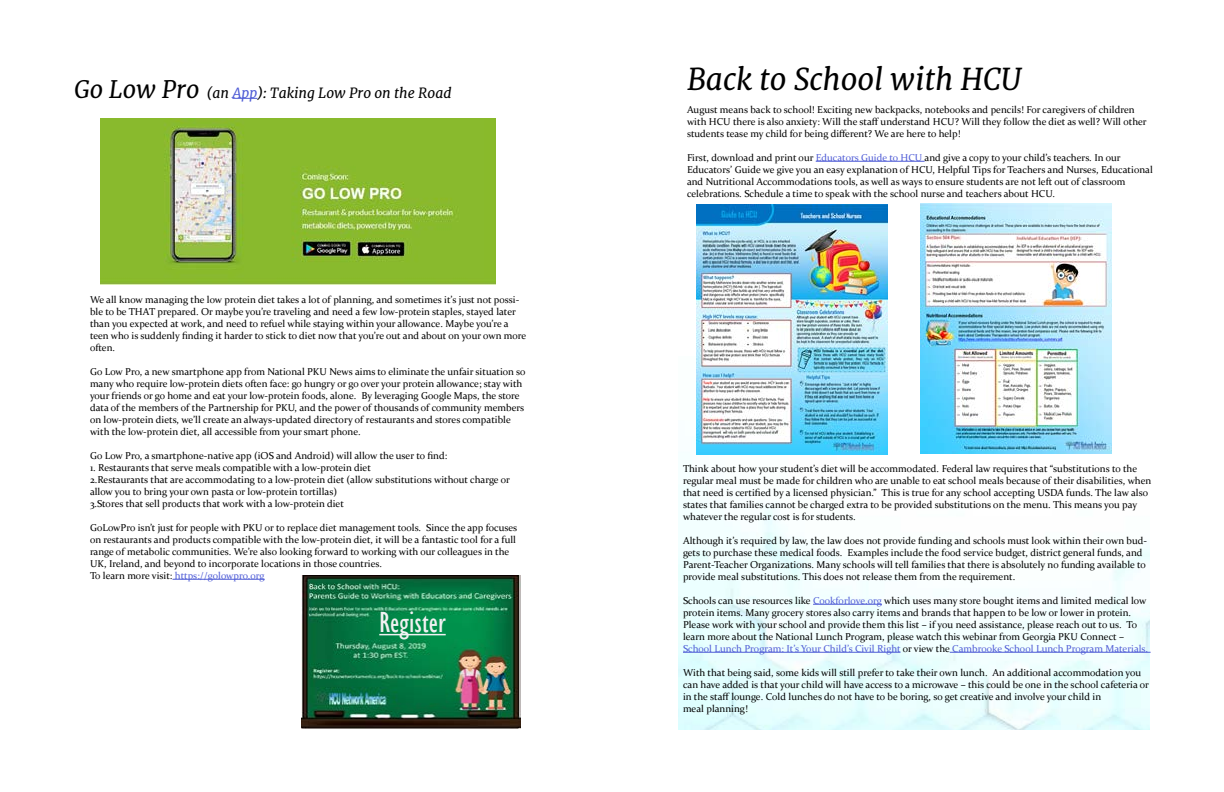
<style>
.page{position:relative;width:1224px;height:792px;background:#fff}
.page>*{position:absolute;margin:0;border:0;box-sizing:border-box;transform-origin:0 0}
.t1{font:italic 30px "Merriweather";color:#000}
.t2{font:condensed 30px "Gill Sans";color:#f1f1f2}
.t3{font:italic 14px "Merriweather";color:#000}
.t4{font:10px/12px "Constantia";color:#000}
.s1{font-size:24px}
.s2{color:#4f5cd6}
</style>
<div class="page">
<img style="left:678px;top:356px;width:472px;height:374px">
<img style="left:301px;top:575px;width:219px;height:154px">
<hr style="left:379px;top:634px;width:67px;height:1px;background:#f1f1f2">
<hr style="left:816px;top:161px;width:109px;height:1px;background:#4f5cd6">
<img style="left:696px;top:204px;width:191px;height:251px">
<img style="left:920px;top:203px;width:191px;height:251px">
<hr style="left:813px;top:604px;width:69px;height:1px;background:#4f5cd6">
<hr style="left:683px;top:652px;width:217px;height:1px;background:#4f5cd6">
<hr style="left:950px;top:652px;width:201px;height:1px;background:#4f5cd6">
<svg style="left:232px;top:98px;width:25px;height:1px"></svg>
<img style="left:100px;top:118px;width:396px;height:166px">
<hr style="left:172px;top:579px;width:93px;height:1px;background:#4f5cd6">
<h2 class="t3" style="left:74px;top:84px;width:379px"><span class="s1">Go Low Pro</span> (an <span class="s2">App</span>): Taking Low Pro on the Road</h2>
<p class="t4" style="left:90px;top:293px;width:438px">We all know managing the low protein diet takes a lot of planning, and sometimes it’s just not possi&shy;ble to be THAT prepared. Or maybe you’re traveling and need a few low-protein staples, stayed later than you expected at work, and need to refuel while staying within your allowance. Maybe you’re a teen who is suddenly finding it harder to stick to diet now that you’re out and about on your own more often.</p>
<p class="t4" style="left:90px;top:365px;width:437px">Go Low Pro, a new smartphone app from National PKU News aims to eliminate the unfair situation so many who require low-protein diets often face: go hungry or go over your protein allowance; stay with your friends or go home and eat your low-protein foods, alone. By leveraging Google Maps, the store data of the members of the Partnership for PKU, and the power of thousands of community members on low-protein diets, we’ll create an always-updated directory of restaurants and stores compatible with the low-protein diet, all accessible from your smart phone.</p>
<p class="t4" style="left:90px;top:449px;width:359px">Go Low Pro, a smartphone-native app (iOS and Android) will allow the user to find:</p>
<p class="t4" style="left:90px;top:461px;width:421px">1. Restaurants that serve meals compatible with a low-protein diet<br>2.Restaurants that are accommodating to a low-protein diet (allow substitutions without charge or allow you to bring your own pasta or low-protein tortillas)<br>3.Stores that sell products that work with a low-protein diet</p>
<p class="t4" style="left:90px;top:521px;width:429px">GoLowPro isn’t just for people with PKU or to replace diet management tools. Since the app focuses on restaurants and products compatible with the low-protein diet, it will be a fantastic tool for a full range of metabolic communities. We’re also looking forward to working with our colleagues in the UK, Ireland, and beyond to incorporate locations in those countries.<br>To learn more visit: <span class="s2">https://golowpro.org</span></p>
<h1 class="t2" style="left:379px;top:605px;width:68px">Register</h1>
<h1 class="t1" style="left:687px;top:61px;width:336px">Back to School with HCU</h1>
<p class="t4" style="left:687px;top:103px;width:461px">August means back to school! Exciting new backpacks, notebooks and pencils! For caregivers of children with HCU there is also anxiety: Will the staff understand HCU? Will they follow the diet as well? Will other students tease my child for being different? We are here to help!</p>
<p class="t4" style="left:687px;top:151px;width:467px">First, download and print our <span class="s2">Educators Guide to HCU</span> and give a copy to your child’s teachers. In our Educators’ Guide we give you an easy explanation of HCU, Helpful Tips for Teachers and Nurses, Educational and Nutritional Accommodations tools, as well as ways to ensure students are not left out of classroom celebrations. Schedule a time to speak with the school nurse and teachers about HCU.</p>
<p class="t4" style="left:683px;top:462px;width:470px">Think about how your student’s diet will be accommodated. Federal law requires that “substitutions to the regular meal must be made for children who are unable to eat school meals because of their disabilities, when that need is certified by a licensed physician.” This is true for any school accepting USDA funds. The law also states that families cannot be charged extra to be provided substitutions on the menu. This means you pay whatever the regular cost is for students.</p>
<p class="t4" style="left:683px;top:534px;width:466px">Although it’s required by law, the law does not provide funding and schools must look within their own bud&shy;gets to purchase these medical foods. Examples include the food service budget, district general funds, and Parent-Teacher Organizations. Many schools will tell families that there is absolutely no funding available to provide meal substitutions. This does not release them from the requirement.</p>
<p class="t4" style="left:683px;top:594px;width:467px">Schools can use resources like <span class="s2">Cookforlove.org</span> which uses many store bought items and limited medical low protein items. Many grocery stores also carry items and brands that happen to be low or lower in protein.<br>Please work with your school and provide them this list – if you need assistance, please reach out to us. To learn more about the National Lunch Program, please watch this webinar from Georgia PKU Connect – <span class="s2">School Lunch Program: It’s Your Child’s Civil Right</span> or view the <span class="s2">Cambrooke School Lunch Program Materials.</span></p>
<p class="t4" style="left:683px;top:666px;width:468px">With that being said, some kids will still prefer to take their own lunch. An additional accommodation you can have added is that your child will have access to a microwave – this could be one in the school cafeteria or in the staff lounge. Cold lunches do not have to be boring, so get creative and involve your child in<br>meal planning!</p>
</div>
